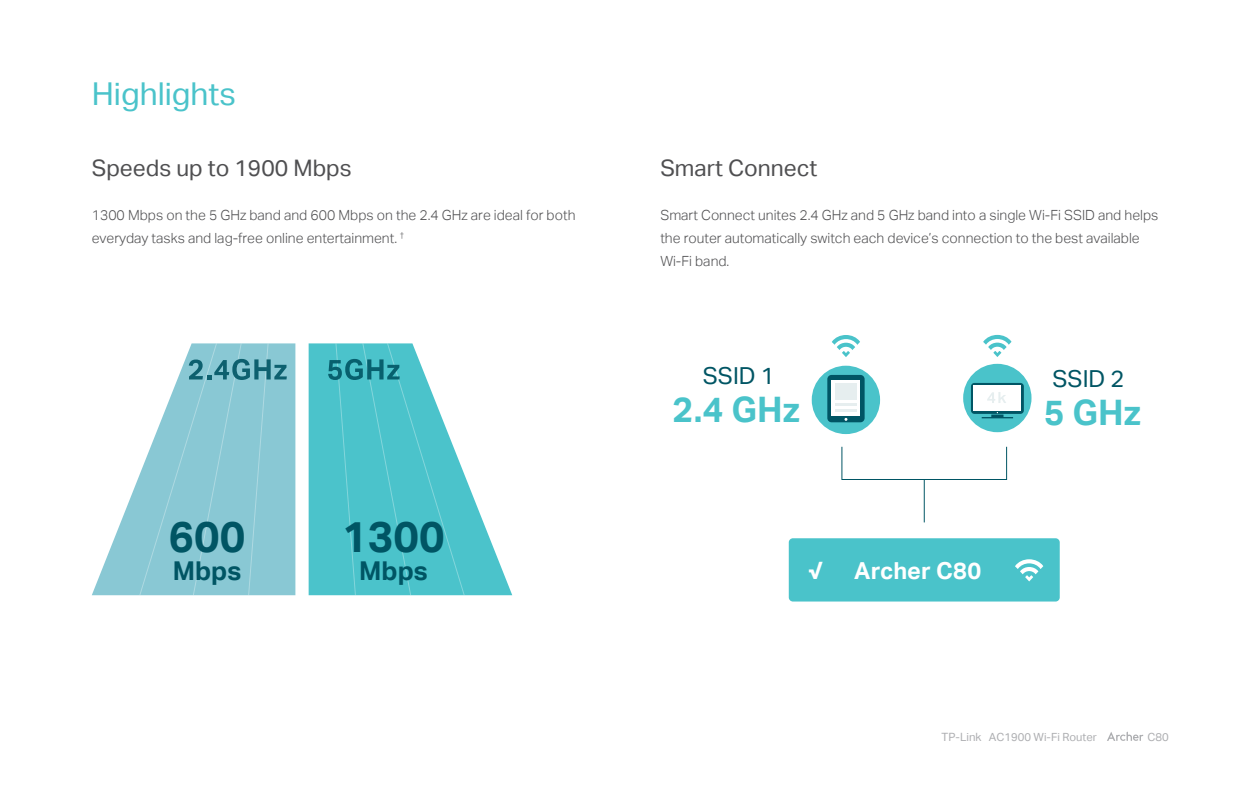
<style>
.page{position:relative;width:1260px;height:788px;background:#fff}
.page>*{position:absolute;margin:0;border:0;box-sizing:border-box;transform-origin:0 0}
.t1{font:43.23px "TP Link Aktiv Bold";color:#005564}
.t2{font:35.09px "TP Link Aktiv Bold";color:#4ac3ca}
.t3{font:31.5px "TP Link Aktiv Regular";color:#4ac3ca}
.t4{font:25.99px "TP Link Aktiv Bold";color:#005564}
.t5{font:23.45px "TP Link Aktiv Regular";color:#005564}
.t6{font:23.45px "TP Link Aktiv Bold";color:#fff}
.t7{font:22.75px "TP Link Aktiv Regular";color:#4f4f51}
.t8{font:14px/22.8px "TP Link Aktiv Light";color:#4f4f51}
.t9{font:11.2px "TP Link Aktiv Regular";color:#adaeb1}
.s1{font-size:11.38px}
</style>
<div class="page">
<svg style="left:92px;top:343px;width:203px;height:252px"></svg>
<svg style="left:309px;top:343px;width:203px;height:252px"></svg>
<svg style="left:328px;top:343px;width:140px;height:252px;background:#5ec7cf"></svg>
<svg style="left:136px;top:343px;width:151px;height:252px;background:#93cbd6"></svg>
<svg style="left:832px;top:335px;width:28px;height:22px"></svg>
<svg style="left:983px;top:335px;width:29px;height:22px"></svg>
<hr style="left:924px;top:479px;width:1px;height:43px;background:#005564">
<div style="left:841px;top:446px;width:166px;height:34px;border:1px solid #005564"></div>
<div style="left:812px;top:365px;width:68px;height:69px;background:#4ac3ca;border-radius:50%"></div>
<div style="left:963px;top:364px;width:69px;height:68px;background:#4ac3ca;border-radius:50%"></div>
<div style="left:971px;top:383px;width:53px;height:31px;background:#005564;border-radius:3px"></div>
<div style="left:974px;top:385px;width:47px;height:26px;background:#fff"></div>
<svg style="left:982px;top:412px;width:31px;height:6px"></svg>
<svg style="left:987px;top:392px;width:19px;height:11px"></svg>
<div style="left:827px;top:375px;width:38px;height:47px;background:#005564;border-radius:4px"></div>
<div style="left:831px;top:379px;width:29px;height:36px;background:#fff"></div>
<div style="left:835px;top:383px;width:22px;height:17px;background:#e6eeef"></div>
<hr style="left:835px;top:403px;width:22px;height:3px;background:#005564">
<hr style="left:835px;top:409px;width:22px;height:3px;background:#005564">
<div style="left:789px;top:538px;width:271px;height:63px;background:#4ac3ca;border-radius:4px"></div>
<svg style="left:1015px;top:559px;width:28px;height:22px"></svg>
<svg style="left:1107px;top:731px;width:36px;height:9px"></svg>
<h3 class="t3" style="left:92px;top:76px;width:146px">Highlights</h3>
<h3 class="t7" style="left:92px;top:154px;width:261px">Speeds up to 1900 Mbps</h3>
<p class="t8" style="left:92px;top:204px;width:485px">1300 Mbps on the 5 GHz band and 600 Mbps on the 2.4 GHz are ideal for both everyday tasks and lag-free online entertainment. <sup>†</sup></p>
<h1 class="t1" style="left:169px;top:511px;width:78px">600</h1>
<h3 class="t4" style="left:173px;top:555px;width:70px">Mbps</h3>
<h1 class="t1" style="left:342px;top:511px;width:104px">1300</h1>
<h3 class="t4" style="left:359px;top:555px;width:70px">Mbps</h3>
<h3 class="t7" style="left:660px;top:154px;width:159px">Smart Connect</h3>
<p class="t8" style="left:660px;top:204px;width:500px">Smart Connect unites 2.4 GHz and 5 GHz band into a single Wi-Fi SSID and helps the router automatically switch each device’s connection to the best available<br>Wi-Fi band.</p>
<h3 class="t5" style="left:703px;top:362px;width:73px">SSID 1</h3>
<h2 class="t2" style="left:672px;top:390px;width:129px">2.4 GHz</h2>
<h3 class="t6" style="left:808px;top:557px;width:16px">√</h3>
<h3 class="t6" style="left:854px;top:557px;width:128px">Archer C80</h3>
<h3 class="t5" style="left:1052px;top:365px;width:73px">SSID 2</h3>
<h2 class="t2" style="left:1044px;top:392px;width:99px">5 GHz</h2>
<p class="t9" style="left:942px;top:730px;width:157px"><span class="s1">TP-Link</span> AC1900 Wi-Fi Router</p>
<p class="t9" style="left:1148px;top:730px;width:23px">C80</p>
</div>
